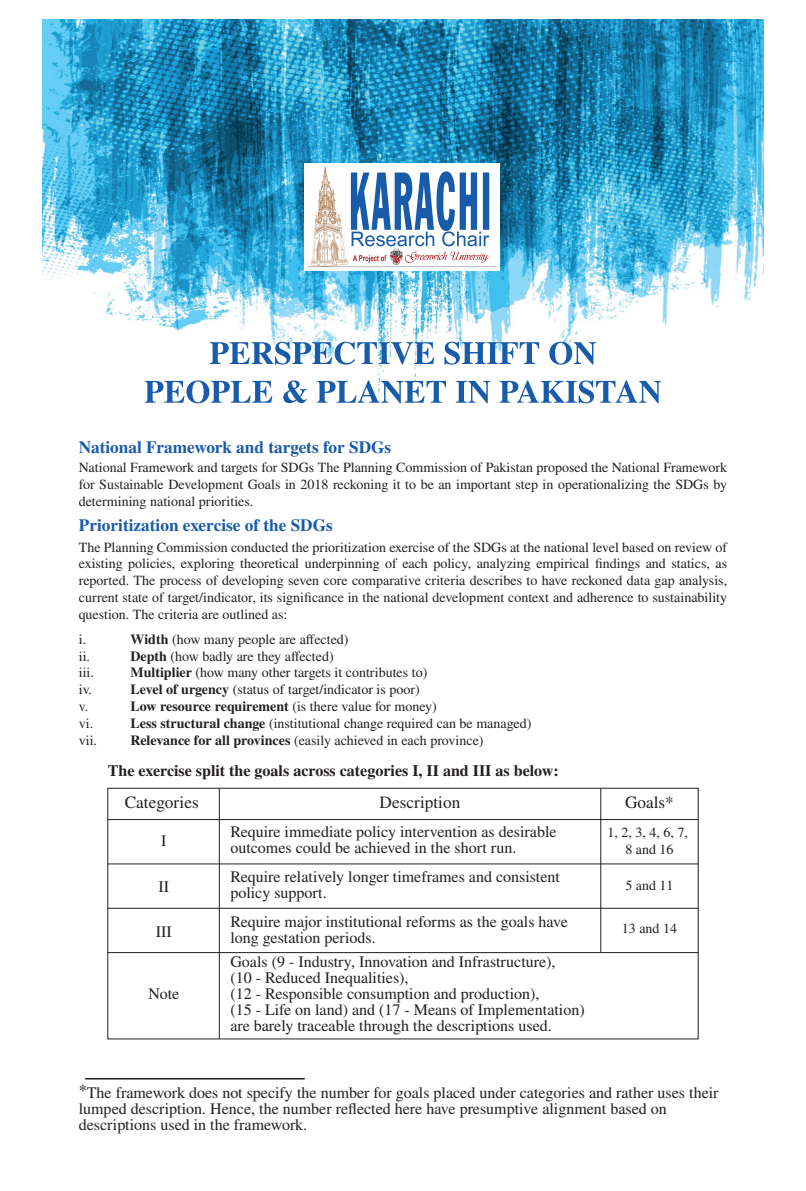
<style>
.page{position:relative;width:806px;height:1191px;background:#fff}
.page>*{position:absolute;margin:0;border:0;box-sizing:border-box;transform-origin:0 0}
.t1{font:700 17.2px "STIX General";color:#185baa}
.t2{font:17.2px "STIX General";color:#231f20}
.t3{font:16px/16px "STIX General";color:#231f20}
.t4{font:700 16px "STIX General";color:#231f20}
.t5{font:14px/16.8px "STIX General";color:#231f20;text-align:justify}
.t6{font:700 14px "STIX General";color:#231f20}
.s1{font-weight:700}
.s2{font-weight:400}
</style>
<div class="page">
<hr style="left:85px;top:1078px;width:220px;height:1px;background:#231f20">
<img style="left:43px;top:19px;width:720px;height:385px">
<img style="left:304px;top:163px;width:195px;height:108px">
<svg style="left:210px;top:342px;width:224px;height:22px"></svg>
<svg style="left:444px;top:342px;width:95px;height:22px"></svg>
<svg style="left:549px;top:342px;width:47px;height:22px"></svg>
<svg style="left:145px;top:380px;width:127px;height:23px"></svg>
<svg style="left:283px;top:380px;width:24px;height:23px"></svg>
<svg style="left:317px;top:380px;width:129px;height:23px"></svg>
<svg style="left:455px;top:381px;width:35px;height:22px"></svg>
<svg style="left:499px;top:380px;width:162px;height:23px"></svg>
<div style="left:107px;top:787px;width:591px;height:252px;border:1px solid #231f20"></div>
<hr style="left:219px;top:788px;width:1px;height:251px;background:#231f20">
<hr style="left:600px;top:788px;width:1px;height:164px;background:#231f20">
<hr style="left:108px;top:819px;width:590px;height:1px;background:#231f20">
<hr style="left:108px;top:863px;width:590px;height:1px;background:#231f20">
<hr style="left:108px;top:907px;width:590px;height:1px;background:#231f20">
<hr style="left:108px;top:952px;width:590px;height:1px;background:#231f20">
<p class="t1" style="left:79px;top:434px;width:314px">National Framework and targets for SDGs</p>
<p class="t5" style="left:79px;top:459px;width:649px">National Framework and targets for SDGs The Planning Commission of Pakistan proposed the National Framework for Sustainable Development Goals in 2018 reckoning it to be an important step in operationalizing the SDGs by determining national priorities.</p>
<p class="t5" style="left:79px;top:539px;width:650px">The Planning Commission conducted the prioritization exercise of the SDGs at the national level based on review of existing policies, exploring theoretical underpinning of each policy, analyzing empirical findings and statics, as reported. The process of developing seven core comparative criteria describes to have reckoned data gap analysis, current state of target/indicator, its significance in the national development context and adherence to sustainability question. The criteria are outlined as:</p>
<p class="t5" style="left:79px;top:631px;width:9px">i.</p>
<p class="t5" style="left:130px;top:631px;width:219px"><span class="s1">Width</span> (how many people are affected)</p>
<p class="t5" style="left:79px;top:648px;width:13px">ii.</p>
<p class="t5" style="left:130px;top:648px;width:205px"><span class="s1">Depth</span> (how badly are they affected)</p>
<p class="t5" style="left:79px;top:665px;width:17px">iii.</p>
<p class="t5" style="left:130px;top:665px;width:298px"><span class="s1">Multiplier</span> (how many other targets it contributes to)</p>
<p class="t5" style="left:79px;top:682px;width:15px">iv.</p>
<p class="t5" style="left:130px;top:682px;width:291px"><span class="s1">Level of urgency</span> (status of target/indicator is poor)</p>
<p class="t5" style="left:79px;top:698px;width:11px">v.</p>
<p class="t6" style="left:130px;top:696px;width:308px">Low resource requirement <span class="s2">(is there value for money)</span></p>
<p class="t5" style="left:79px;top:715px;width:16px">vi.</p>
<p class="t5" style="left:130px;top:715px;width:402px"><span class="s1">Less structural change</span> (institutional change required can be managed)</p>
<p class="t5" style="left:79px;top:732px;width:20px">vii.</p>
<p class="t5" style="left:130px;top:732px;width:354px"><span class="s1">Relevance for all provinces</span> (easily achieved in each province)</p>
<p class="t1" style="left:79px;top:512px;width:255px">Prioritization exercise of the SDGs</p>
<p class="t4" style="left:108px;top:758px;width:452px">The exercise split the goals across categories I, II and III as below:</p>
<p class="t2" style="left:125px;top:790px;width:76px">Categories</p>
<p class="t2" style="left:379px;top:790px;width:82px">Description</p>
<p class="t3" style="left:230px;top:825px;width:328px">Require immediate policy intervention as desirable outcomes could be achieved in the short run.</p>
<p class="t3" style="left:230px;top:869px;width:331px">Require relatively longer timeframes and consistent policy support.</p>
<p class="t3" style="left:230px;top:914px;width:339px">Require major institutional reforms as the goals have long gestation periods.</p>
<p class="t3" style="left:230px;top:954px;width:356px">Goals (9 - Industry, Innovation and Infrastructure),<br>(10 - Reduced Inequalities),<br>(12 - Responsible consumption and production),<br>(15 - Life on land) and (17 - Means of Implementation) are barely traceable through the descriptions used.</p>
<p class="t3" style="left:161px;top:833px;width:7px">I</p>
<p class="t3" style="left:159px;top:879px;width:12px">II</p>
<p class="t3" style="left:156px;top:924px;width:17px">III</p>
<p class="t3" style="left:148px;top:986px;width:32px">Note</p>
<p class="t2" style="left:625px;top:790px;width:50px">Goals*</p>
<p class="t5" style="left:607px;top:825px;width:82px;text-align:center">1, 2, 3, 4, 6, 7,<br>8 and 16</p>
<p class="t5" style="left:625px;top:877px;width:50px">5 and 11</p>
<p class="t5" style="left:622px;top:921px;width:57px">13 and 14</p>
<p class="t3" style="left:79px;top:1079px;width:10px">∗</p>
<p class="t3" style="left:79px;top:1085px;width:641px;text-indent:8px">The framework does not specify the number for goals placed under categories and rather uses their lumped description. Hence, the number reflected here have presumptive alignment based on descriptions used in the framework.</p>
</div>
